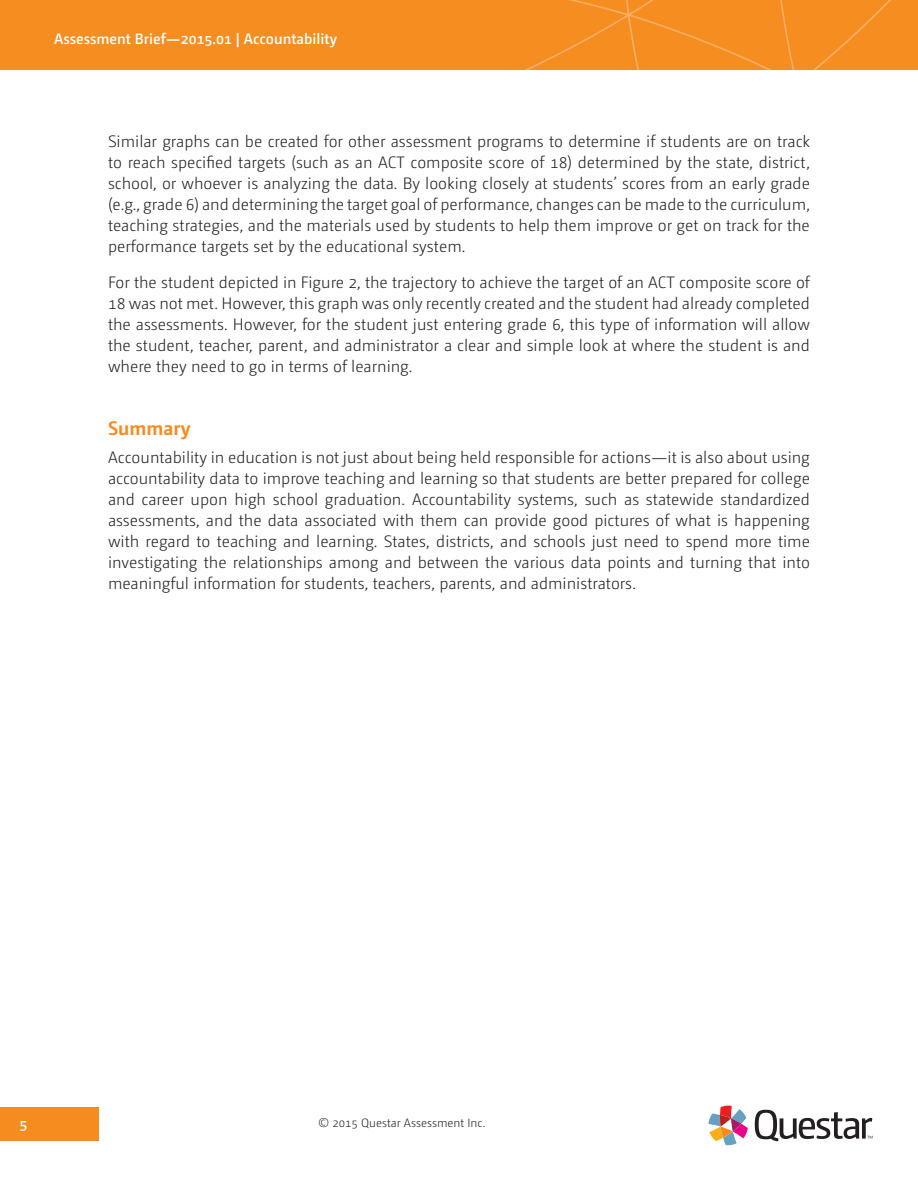
<style>
.page{position:relative;width:918px;height:1188px;background:#fff}
.page>*{position:absolute;margin:0;border:0;box-sizing:border-box;transform-origin:0 0}
.t1{font:700 19.5px "Camingo Dos";color:#f68c1f}
.t2{font:300 16.5px/21px "Camingo Dos";color:#231f20;text-align:justify}
.t3{font:600 15px "Camingo Dos";color:#fff}
.t4{font:300 12px "Camingo Dos";color:#231f20}
</style>
<div class="page">
<div style="left:0;top:0;width:918px;height:69px;background:#f68d21"></div>
<svg style="left:755px;top:1110px;width:118px;height:31px"></svg>
<svg style="left:708px;top:1106px;width:40px;height:39px"></svg>
<div style="left:0;top:1107px;width:98px;height:33px;background:#f68c1f"></div>
<p class="t3" style="left:54px;top:29px;width:285px">Assessment Brief—2015.01 | Accountability</p>
<p class="t2" style="left:108px;top:131px;width:704px">Similar graphs can be created for other assessment programs to determine if students are on track to reach specified targets (such as an ACT composite score of 18) determined by the state, district, school, or whoever is analyzing the data. By looking closely at students’ scores from an early grade (e.g., grade 6) and determining the target goal of performance, changes can be made to the curriculum, teaching strategies, and the materials used by students to help them improve or get on track for the performance targets set by the educational system.</p>
<p class="t2" style="left:108px;top:272px;width:704px">For the student depicted in Figure 2, the trajectory to achieve the target of an ACT composite score of 18 was not met. However, this graph was only recently created and the student had already completed the assessments. However, for the student just entering grade 6, this type of information will allow the student, teacher, parent, and administrator a clear and simple look at where the student is and where they need to go in terms of learning.</p>
<p class="t1" style="left:108px;top:417px;width:84px">Summary</p>
<p class="t2" style="left:108px;top:447px;width:704px">Accountability in education is not just about being held responsible for actions—it is also about using accountability data to improve teaching and learning so that students are better prepared for college and career upon high school graduation. Accountability systems, such as statewide standardized assessments, and the data associated with them can provide good pictures of what is happening with regard to teaching and learning. States, districts, and schools just need to spend more time investigating the relationships among and between the various data points and turning that into meaningful information for students, teachers, parents, and administrators.</p>
<p class="t3" style="left:20px;top:1115px;width:9px">5</p>
<p class="t4" style="left:318px;top:1116px;width:169px">© 2015 Questar Assessment Inc.</p>
</div>
